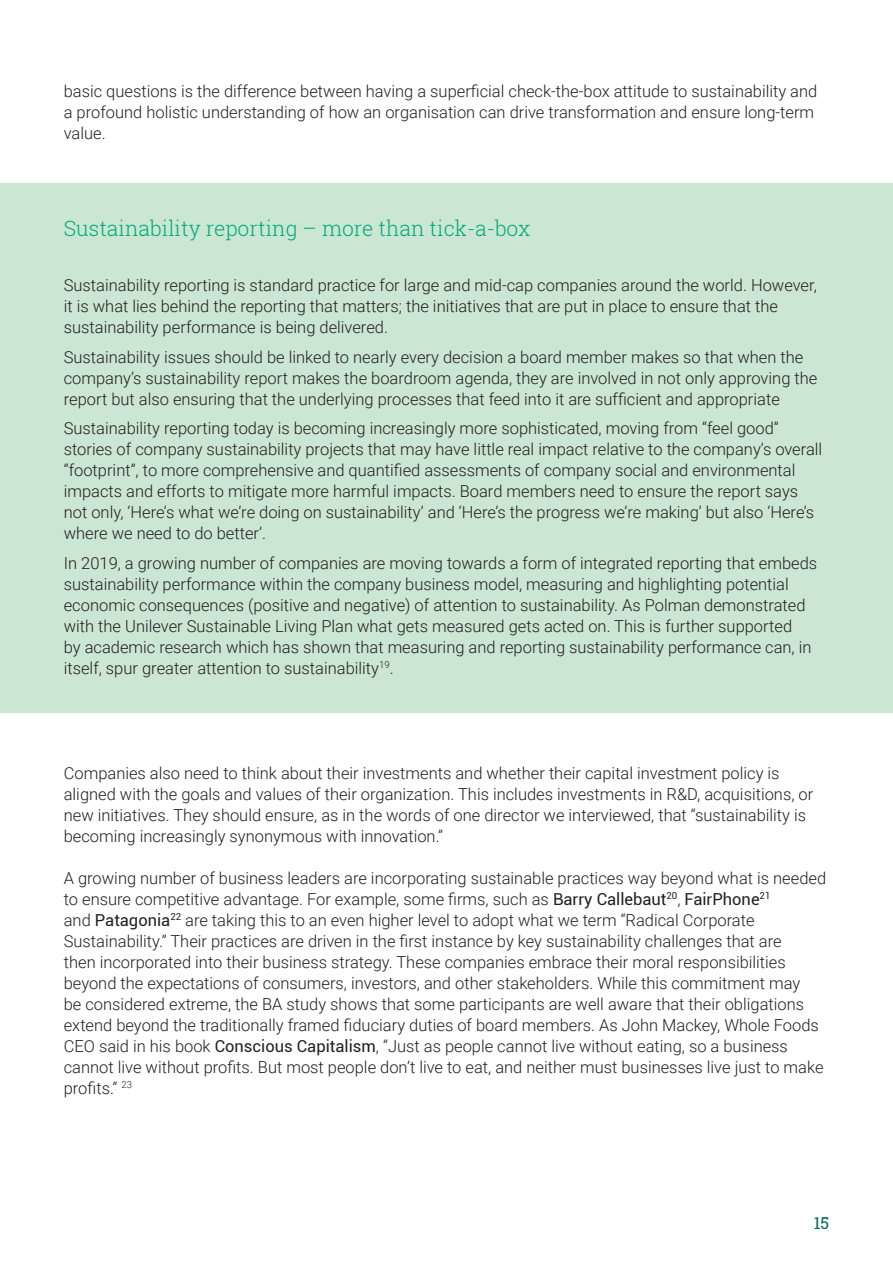
<style>
.page{position:relative;width:893px;height:1263px;background:#fff}
.page>*{position:absolute;margin:0;border:0;box-sizing:border-box;transform-origin:0 0}
.t1{font:300 21px "Roboto Slab";color:#00ac7b}
.t2{font:300 16.5px/21px "Roboto";color:#231f20}
.t3{font:16.5px "Roboto Slab";color:#006e51}
.s1{font-weight:400}
</style>
<div class="page">
<div style="left:0;top:183px;width:893px;height:530px;background:#cbe6d3"></div>
<p class="t2" style="left:64px;top:80px;width:755px">basic questions is the difference between having a superficial check-the-box attitude to sustainability and a profound holistic understanding of how an organisation can drive transformation and ensure long-term value.</p>
<p class="t1" style="left:64px;top:214px;width:468px">Sustainability reporting – more than tick-a-box</p>
<p class="t2" style="left:64px;top:274px;width:754px">Sustainability reporting is standard practice for large and mid-cap companies around the world. However, it is what lies behind the reporting that matters; the initiatives that are put in place to ensure that the sustainability performance is being delivered.</p>
<p class="t2" style="left:64px;top:346px;width:755px">Sustainability issues should be linked to nearly every decision a board member makes so that when the company’s sustainability report makes the boardroom agenda, they are involved in not only approving the report but also ensuring that the underlying processes that feed into it are sufficient and appropriate</p>
<p class="t2" style="left:64px;top:417px;width:760px">Sustainability reporting today is becoming increasingly more sophisticated, moving from “feel good” stories of company sustainability projects that may have little real impact relative to the company’s overall “footprint”, to more comprehensive and quantified assessments of company social and environmental impacts and efforts to mitigate more harmful impacts. Board members need to ensure the report says not only, ‘Here’s what we’re doing on sustainability’ and ‘Here’s the progress we’re making’ but also ‘Here’s where we need to do better’.</p>
<p class="t2" style="left:64px;top:552px;width:755px">In 2019, a growing number of companies are moving towards a form of integrated reporting that embeds sustainability performance within the company business model, measuring and highlighting potential economic consequences (positive and negative) of attention to sustainability. As Polman demonstrated with the Unilever Sustainable Living Plan what gets measured gets acted on. This is further supported<br>by academic research which has shown that measuring and reporting sustainability performance can, in itself, spur greater attention to sustainability<sup>19</sup>.</p>
<p class="t2" style="left:64px;top:762px;width:751px">Companies also need to think about their investments and whether their capital investment policy is aligned with the goals and values of their organization. This includes investments in R&amp;D, acquisitions, or new initiatives. They should ensure, as in the words of one director we interviewed, that “sustainability is becoming increasingly synonymous with innovation.”</p>
<p class="t2" style="left:64px;top:867px;width:764px">A growing number of business leaders are incorporating sustainable practices way beyond what is needed to ensure competitive advantage. For example, some firms, such as <span class="s1">Barry Callebaut</span><sup>20</sup>, <span class="s1">FairPhone</span><sup>21<br></sup>and <span class="s1">Patagonia</span><sup>22</sup> are taking this to an even higher level to adopt what we term “Radical Corporate Sustainability.” Their practices are driven in the first instance by key sustainability challenges that are<br>then incorporated into their business strategy. These companies embrace their moral responsibilities beyond the expectations of consumers, investors, and other stakeholders. While this commitment may<br>be considered extreme, the BA study shows that some participants are well aware that their obligations extend beyond the traditionally framed fiduciary duties of board members. As John Mackey, Whole Foods CEO said in his book <span class="s1">Conscious Capitalism</span>, “Just as people cannot live without eating, so a business cannot live without profits. But most people don’t live to eat, and neither must businesses live just to make profits.” <sup>23</sup></p>
<p class="t3" style="left:814px;top:1212px;width:17px">15</p>
</div>
